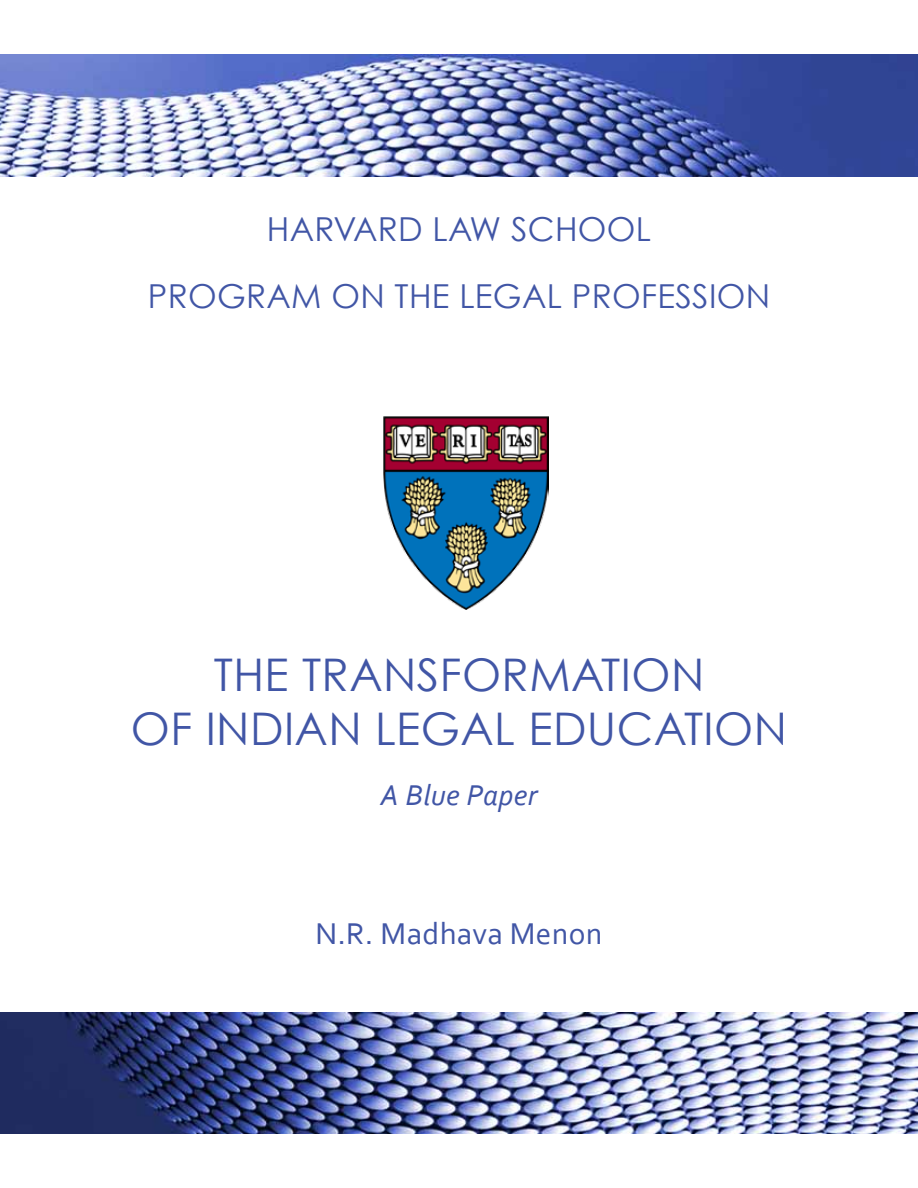
<style>
.page{position:relative;width:918px;height:1188px;background:#fff}
.page>*{position:absolute;margin:0;border:0;box-sizing:border-box;transform-origin:0 0}
.t1{font:45px/54px "Century Gothic";letter-spacing:.01em;color:#4156a6;text-align:center}
.t2{font:33px/67.5px "Century Gothic";letter-spacing:.01em;color:#4156a6;text-align:center}
.t3{font:31.5px "Corbel";letter-spacing:.01em;color:#4156a6}
.t4{font:italic 30px "Corbel";letter-spacing:.01em;color:#4156a6}
</style>
<div class="page">
<img style="left:0;top:1012px;width:918px;height:122px">
<img style="left:0;top:54px;width:918px;height:122px">
<img style="left:384px;top:416px;width:164px;height:194px">
<p class="t2" style="left:148px;top:195px;width:624px">HARVARD LAW SCHOOL<br>PROGRAM ON TH E LEGAL PROFESSION</p>
<h1 class="t1" style="left:131px;top:647px;width:658px">TH E TRANSFORMATION<br>OF INDIAN LEGAL EDUCATION</h1>
<p class="t4" style="left:381px;top:776px;width:158px">A Blue Paper</p>
<p class="t3" style="left:315px;top:914px;width:289px">N.R. Madhava Menon</p>
</div>
